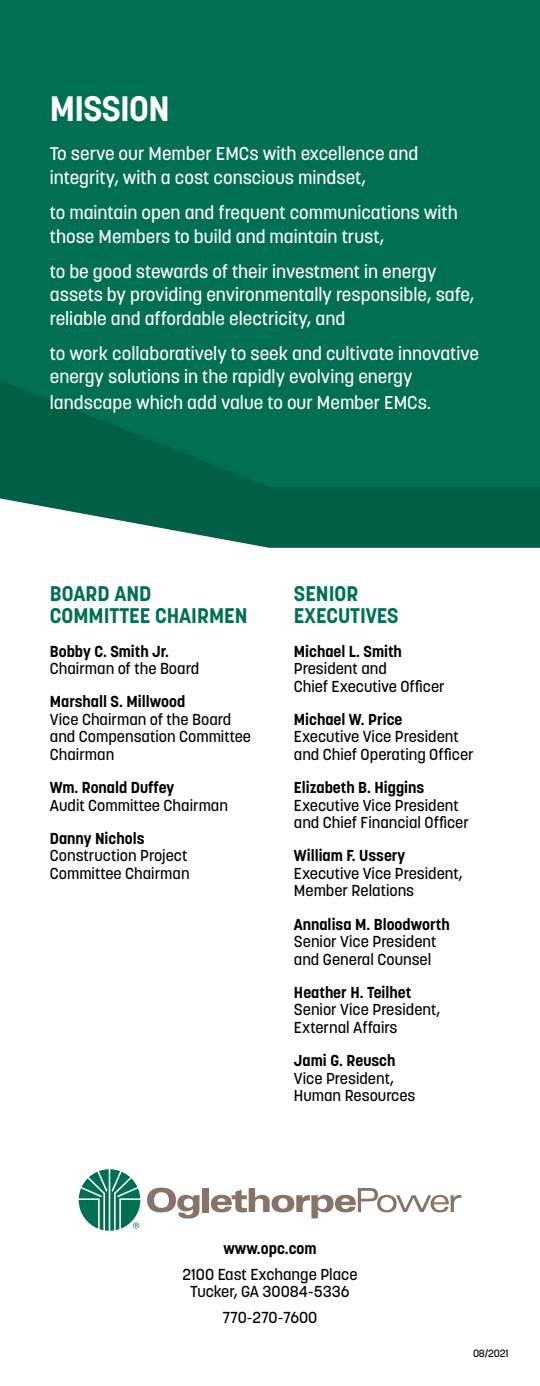
<style>
.page{position:relative;width:540px;height:1386px;background:#fff}
.page>*{position:absolute;margin:0;border:0;box-sizing:border-box;transform-origin:0 0}
.t1{font:700 35px "Korolev";letter-spacing:-.02em;color:#fff}
.t2{font:700 21px/22.8px "Korolev";color:#006f53}
.t3{font:500 18.38px/23.6px "Korolev";color:#fff}
.t4{font:500 15.75px/17.5px "Korolev";color:#000}
.t5{font:700 15.75px "Korolev";color:#000}
.t6{font:500 10.5px "Korolev";letter-spacing:-.02em;color:#000}
</style>
<div class="page">
<div style="left:0;top:0;width:539px;height:488px;background:#006f53"></div>
<svg style="left:0;top:380px;width:539px;height:168px"></svg>
<svg style="left:147px;top:1188px;width:52px;height:31px"></svg>
<div style="left:202px;top:1188px;width:7px;height:24px;background:#887368"></div>
<svg style="left:211px;top:1188px;width:250px;height:30px"></svg>
<svg style="left:79px;top:1169px;width:61px;height:62px"></svg>
<h1 class="t1" style="left:50px;top:87px;width:121px">MISSION</h1>
<p class="t3" style="left:50px;top:142px;width:370px">To serve our Member EMCs with excellence and integrity, with a cost conscious mindset,</p>
<p class="t3" style="left:50px;top:201px;width:409px">to maintain open and frequent communications with those Members to build and maintain trust,</p>
<p class="t3" style="left:50px;top:259px;width:426px">to be good stewards of their investment in energy assets by providing environmentally responsible, safe, reliable and affordable electricity, and</p>
<p class="t3" style="left:50px;top:341px;width:430px;line-height:24.3px">to work collaboratively to seek and cultivate innovative energy solutions in the rapidly evolving energy landscape which add value to our Member EMCs.</p>
<h2 class="t2" style="left:50px;top:582px;width:199px">BOARD AND<br>COMMITTEE CHAIRMEN</h2>
<p class="t5" style="left:50px;top:641px;width:120px">Bobby C. Smith Jr.</p>
<p class="t4" style="left:50px;top:660px;width:151px">Chairman of the Board</p>
<p class="t5" style="left:50px;top:692px;width:137px">Marshall S. Millwood</p>
<p class="t4" style="left:50px;top:711px;width:203px">Vice Chairman of the Board and Compensation Committee<br>Chairman</p>
<p class="t5" style="left:50px;top:778px;width:126px">Wm. Ronald Duffey</p>
<p class="t4" style="left:50px;top:796px;width:179px">Audit Committee Chairman</p>
<p class="t5" style="left:50px;top:828px;width:96px">Danny Nichols</p>
<p class="t4" style="left:50px;top:847px;width:141px">Construction Project<br>Committee Chairman</p>
<h2 class="t2" style="left:294px;top:582px;width:106px">SENIOR<br>EXECUTIVES</h2>
<p class="t5" style="left:294px;top:641px;width:109px">Michael L. Smith</p>
<p class="t4" style="left:294px;top:660px;width:152px">President and<br>Chief Executive Officer</p>
<p class="t5" style="left:294px;top:709px;width:110px">Michael W. Price</p>
<p class="t4" style="left:294px;top:728px;width:181px">Executive Vice President and Chief Operating Officer</p>
<p class="t5" style="left:294px;top:778px;width:132px">Elizabeth B. Higgins</p>
<p class="t4" style="left:294px;top:796px;width:176px">Executive Vice President and Chief Financial Officer</p>
<p class="t5" style="left:294px;top:846px;width:113px">William F. Ussery</p>
<p class="t4" style="left:294px;top:865px;width:170px">Executive Vice President,<br>Member Relations</p>
<p class="t5" style="left:294px;top:914px;width:157px">Annalisa M. Bloodworth</p>
<p class="t4" style="left:294px;top:933px;width:144px">Senior Vice President and General Counsel</p>
<p class="t5" style="left:294px;top:982px;width:119px">Heather H. Teilhet</p>
<p class="t4" style="left:294px;top:1001px;width:148px">Senior Vice President,<br>External Affairs</p>
<p class="t5" style="left:294px;top:1051px;width:103px">Jami G. Reusch</p>
<p class="t4" style="left:294px;top:1069px;width:123px">Vice President,<br>Human Resources</p>
<p class="t5" style="left:223px;top:1239px;width:95px">www.opc.com</p>
<p class="t4" style="left:182px;top:1265px;width:176px;text-align:center">2100 East Exchange Place<br>Tucker, GA 30084-5336</p>
<p class="t4" style="left:222px;top:1308px;width:96px">770-270-7600</p>
<p class="t6" style="left:473px;top:1347px;width:37px">08/2021</p>
</div>
